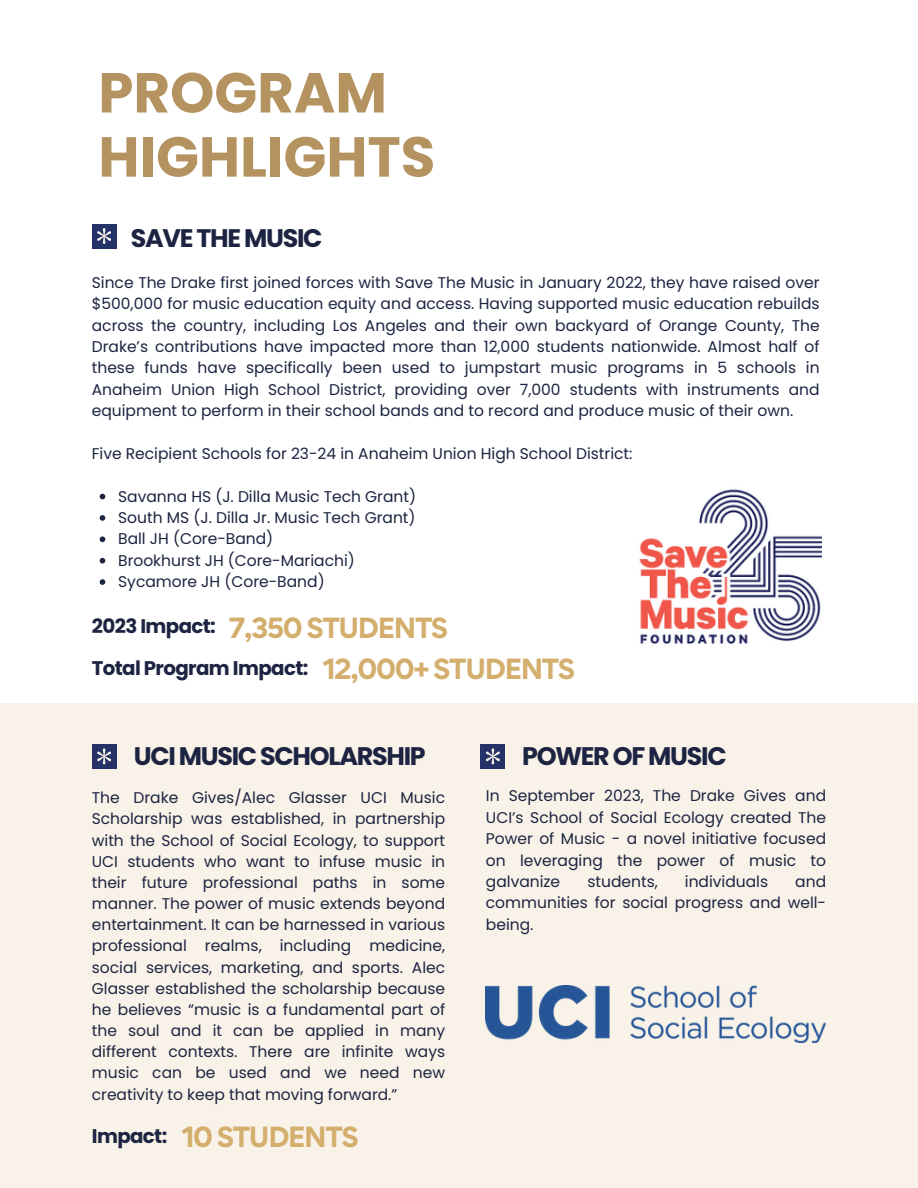
<style>
.page{position:relative;width:918px;height:1188px;background:#fff}
.page>*{position:absolute;margin:0;border:0;box-sizing:border-box;transform-origin:0 0}
.t1{font:700 56.25px/64.2px "Poppins";color:#b49360}
.t2{font:700 25.95px "Gordita";letter-spacing:-.05em;color:#d3ae6d}
.t3{font:700 25.35px "Poppins";letter-spacing:-.05em;color:#1c2441}
.t4{font:700 19.8px "Poppins";letter-spacing:-.03em;color:#1c2441}
.t5{font:15.45px/21.1px "Poppins";color:#1c2441;text-align:justify}
</style>
<div class="page">
<div style="left:92px;top:224px;width:24px;height:24px;background:#253268"></div>
<div style="left:0;top:703px;width:918px;height:485px;background:#f9f2e8"></div>
<div style="left:92px;top:744px;width:24px;height:25px;background:#253268"></div>
<div style="left:481px;top:744px;width:24px;height:25px;background:#253268"></div>
<svg style="left:97px;top:228px;width:14px;height:16px"></svg>
<svg style="left:97px;top:748px;width:14px;height:16px"></svg>
<svg style="left:486px;top:748px;width:13px;height:16px"></svg>
<img style="left:639px;top:489px;width:183px;height:156px">
<img style="left:486px;top:986px;width:340px;height:56px">
<svg style="left:100px;top:494px;width:5px;height:5px"></svg>
<svg style="left:100px;top:515px;width:5px;height:6px"></svg>
<svg style="left:100px;top:537px;width:5px;height:5px"></svg>
<svg style="left:100px;top:558px;width:5px;height:6px"></svg>
<svg style="left:100px;top:579px;width:5px;height:6px"></svg>
<h2 class="t1" style="left:98px;top:61px;width:338px">PROGRAM<br>HIGHLIGHTS</h2>
<p class="t3" style="left:131px;top:221px;width:193px">SAVE THE MUSIC</p>
<p class="t5" style="left:92px;top:272px;width:729px">Since The Drake first joined forces with Save The Music in January 2022, they have raised over $500,000 for music education equity and access. Having supported music education rebuilds across the country, including Los Angeles and their own backyard of Orange County, The Drake’s contributions have impacted more than 12,000 students nationwide. Almost half of these funds have specifically been used to jumpstart music programs in 5 schools in Anaheim Union High School District, providing over 7,000 students with instruments and equipment to perform in their school bands and to record and produce music of their own.</p>
<p class="t5" style="left:92px;top:443px;width:542px">Five Recipient Schools for 23-24 in Anaheim Union High School District:</p>
<h2 class="t5" style="left:118px;top:486px;width:300px">Savanna HS (J. Dilla Music Tech Grant)</h2>
<h3 class="t5" style="left:118px;top:507px;width:299px">South MS (J. Dilla Jr. Music Tech Grant)</h3>
<h3 class="t5" style="left:118px;top:528px;width:157px">Ball JH (Core-Band)</h3>
<h2 class="t5" style="left:118px;top:550px;width:238px">Brookhurst JH (Core-Mariachi)</h2>
<p class="t5" style="left:118px;top:571px;width:208px">Sycamore JH (Core-Band)</p>
<h2 class="t4" style="left:92px;top:613px;width:126px">2023 Impact:</h2>
<p class="t2" style="left:229px;top:610px;width:221px">7,350 STUDENTS</p>
<p class="t4" style="left:92px;top:654px;width:218px">Total Program Impact:</p>
<p class="t2" style="left:323px;top:652px;width:254px">12,000+ STUDENTS</p>
<p class="t3" style="left:134px;top:738px;width:294px">UCI MUSIC SCHOLARSHIP</p>
<p class="t3" style="left:522px;top:738px;width:206px">POWER OF MUSIC</p>
<p class="t5" style="left:92px;top:787px;width:355px">The Drake Gives/Alec Glasser UCI Music Scholarship was established, in partnership with the School of Social Ecology, to support UCI students who want to infuse music in their future professional paths in some manner. The power of music extends beyond entertainment. It can be harnessed in various professional realms, including medicine, social services, marketing, and sports. Alec Glasser established the scholarship because he believes “music is a fundamental part of the soul and it can be applied in many different contexts. There are infinite ways music can be used and we need new creativity to keep that moving forward.”</p>
<h2 class="t4" style="left:92px;top:1122px;width:77px">Impact:</h2>
<p class="t2" style="left:182px;top:1120px;width:178px">10 STUDENTS</p>
<p class="t5" style="left:486px;top:785px;width:342px">In September 2023, The Drake Gives and UCI’s School of Social Ecology created The Power of Music - a novel initiative focused on leveraging the power of music to galvanize</p>
<p class="t5" style="left:587px;top:871px;width:72px">students,</p>
<p class="t5" style="left:685px;top:871px;width:85px">individuals</p>
<p class="t5" style="left:486px;top:871px;width:342px;text-indent:309px">and communities for social progress and well&shy;being.</p>
</div>
